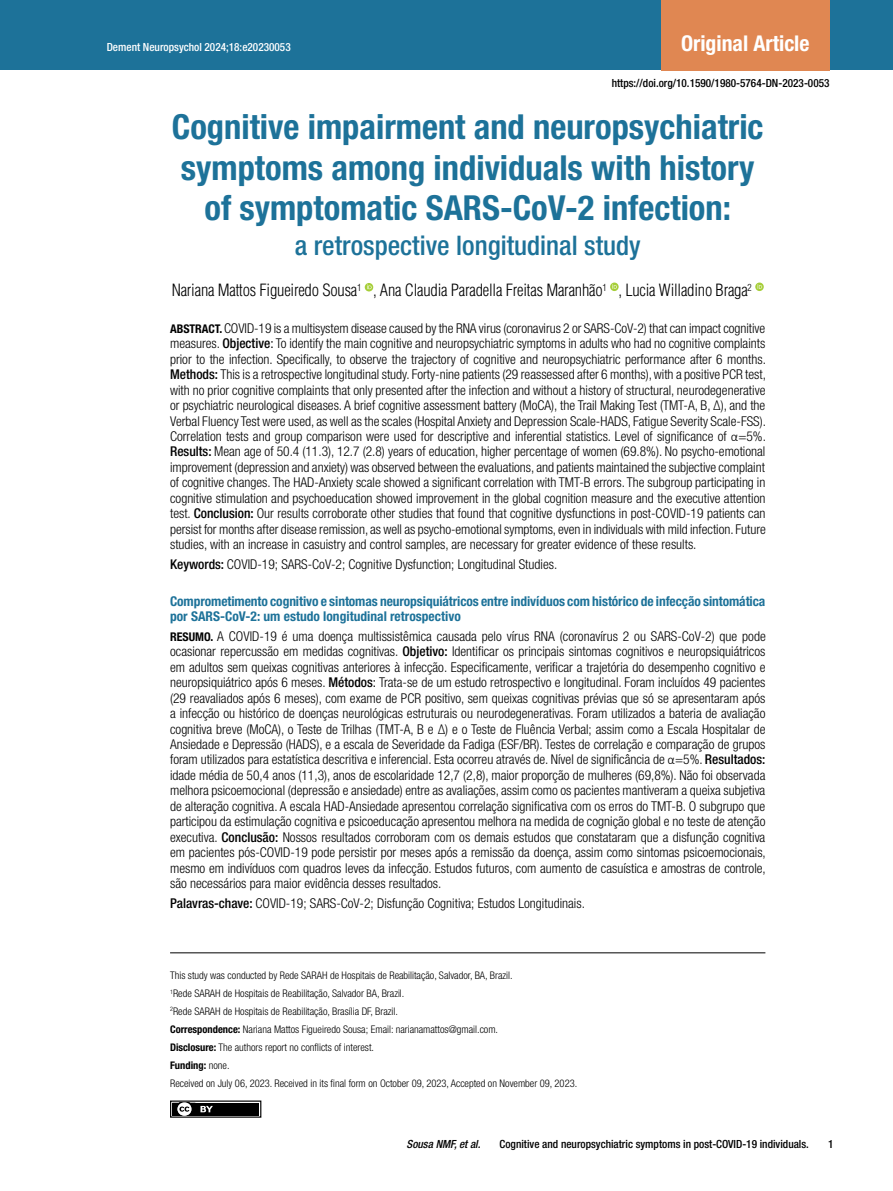
<style>
.page{position:relative;width:893px;height:1191px;background:#fff}
.page>*{position:absolute;margin:0;border:0;box-sizing:border-box;transform-origin:0 0}
.t1{font:700 condensed 34.5px/40.2px "Helvetica Neue LT Std";color:#1d7299;text-align:center}
.t2{font:500 condensed 27px "Helvetica Neue LT Std";color:#1d7299}
.t3{font:700 condensed 21.75px "Helvetica Neue LT Std";color:#fff}
.t4{font:300 condensed 16.5px "Helvetica LT Std";letter-spacing:-.01em;color:#000}
.t5{font:300 condensed 13.5px/15.5px "Helvetica Neue LT Std";color:#000;text-align:justify}
.t6{font:700 condensed 13.5px/15.5px "Helvetica Neue LT Std";letter-spacing:-.005em;color:#1d7299}
.t7{font:500 condensed 11.25px "Helvetica Neue LT Std";color:#000}
.t8{font:500 condensed 11.25px "Helvetica Neue LT Std";color:#fff}
.t9{font:italic 500 condensed 11.25px "Helvetica Neue LT Std";color:#000}
.t10{font:300 condensed 10.5px/17.9px "Helvetica Neue LT Std";color:#000}
.s1{font-weight:700;font-size:12px}
.s2{font-weight:500}
.s3{font-weight:400}
.s4{font-family:"Calibri";font-stretch:normal}
.s5{font-weight:700}
</style>
<div class="page">
<div style="left:0;top:0;width:893px;height:70px;background:#1d7299"></div>
<div style="left:661px;top:0;width:168px;height:70px;background:#e08752"></div>
<div style="left:170px;top:1100px;width:91px;height:17px;border:1px solid #000"></div>
<div style="left:172px;top:1102px;width:87px;height:13px;background:#000"></div>
<svg style="left:172px;top:1102px;width:41px;height:13px"></svg>
<svg style="left:365px;top:283px;width:8px;height:8px"></svg>
<svg style="left:367px;top:284px;width:5px;height:5px"></svg>
<svg style="left:610px;top:282px;width:9px;height:9px"></svg>
<svg style="left:612px;top:284px;width:5px;height:5px"></svg>
<svg style="left:755px;top:282px;width:9px;height:9px"></svg>
<svg style="left:757px;top:284px;width:5px;height:5px"></svg>
<hr style="left:170px;top:952px;width:595px;height:1px;background:#000">
<p class="t8" style="left:107px;top:41px;width:186px">Dement Neuropsychol 2024;18:e20230053</p>
<h3 class="t3" style="left:681px;top:31px;width:130px">Original Article</h3>
<p class="t7" style="left:612px;top:76px;width:219px">https://doi.org/10.1590/1980-5764-DN-2023-0053</p>
<h1 class="t1" style="left:172px;top:107px;width:593px">Cognitive impairment and neuropsychiatric symptoms among individuals with history of symptomatic SARS-CoV-2 infection:</h1>
<h2 class="t2" style="left:295px;top:230px;width:347px">a retrospective longitudinal study</h2>
<p class="t4" style="left:172px;top:280px;width:582px">Nariana Mattos Figueiredo Sousa<sup>1</sup> , Ana Claudia Paradella Freitas Maranhão<sup>1</sup> , Lucia Willadino Braga<sup>2</sup></p>
<p class="t5" style="left:170px;top:320px;width:597px"><span class="s1">ABSTRACT.</span> COVID-19 is a multisystem disease caused by the RNA virus (coronavirus 2 or SARS-CoV-2) that can impact cognitive measures. <span class="s2">Objective</span><span class="s3">:</span> To identify the main cognitive and neuropsychiatric symptoms in adults who had no cognitive complaints prior to the infection. Specifically, to observe the trajectory of cognitive and neuropsychiatric performance after 6 months.<br><span class="s2">Methods:</span> This is a retrospective longitudinal study. Forty-nine patients (29 reassessed after 6 months), with a positive PCR test, with no prior cognitive complaints that only presented after the infection and without a history of structural, neurodegenerative or psychiatric neurological diseases. A brief cognitive assessment battery (MoCA), the Trail Making Test (TMT-A, B, ∆), and the Verbal Fluency Test were used, as well as the scales (Hospital Anxiety and Depression Scale-HADS, Fatigue Severity Scale-FSS).<br>Correlation tests and group comparison were used for descriptive and inferential statistics. Level of significance of <span class="s4">α</span>=5%.<br><span class="s2">Results:</span> Mean age of 50.4 (11.3), 12.7 (2.8) years of education, higher percentage of women (69.8%). No psycho-emotional improvement (depression and anxiety) was observed between the evaluations, and patients maintained the subjective complaint of cognitive changes. The HAD-Anxiety scale showed a significant correlation with TMT-B errors. The subgroup participating in cognitive stimulation and psychoeducation showed improvement in the global cognition measure and the executive attention test. <span class="s2">Conclusion:</span> Our results corroborate other studies that found that cognitive dysfunctions in post-COVID-19 patients can persist for months after disease remission, as well as psycho-emotional symptoms, even in individuals with mild infection. Future studies, with an increase in casuistry and control samples, are necessary for greater evidence of these results.</p>
<p class="t5" style="left:170px;top:556px;width:389px"><span class="s2">Keywords:</span> COVID-19; SARS-CoV-2; Cognitive Dysfunction; Longitudinal Studies.</p>
<p class="t6" style="left:170px;top:593px;width:597px">Comprometimento cognitivo e sintomas neuropsiquiátricos entre indivíduos com histórico de infecção sintomática por SARS-CoV-2: um estudo longitudinal retrospectivo</p>
<p class="t5" style="left:170px;top:628px;width:597px"><span class="s1">RESUMO.</span> A COVID-19 é uma doença multissistêmica causada pelo vírus RNA (coronavírus 2 ou SARS-CoV-2) que pode ocasionar repercussão em medidas cognitivas. <span class="s2">Objetivo:</span> Identificar os principais sintomas cognitivos e neuropsiquiátricos em adultos sem queixas cognitivas anteriores à infecção. Especificamente, verificar a trajetória do desempenho cognitivo e neuropsiquiátrico após 6 meses. <span class="s2">Métodos</span><span class="s3">:</span> Trata-se de um estudo retrospectivo e longitudinal. Foram incluídos 49 pacientes (29 reavaliados após 6 meses), com exame de PCR positivo, sem queixas cognitivas prévias que só se apresentaram após a infecção ou histórico de doenças neurológicas estruturais ou neurodegenerativas. Foram utilizados a bateria de avaliação cognitiva breve (MoCA), o Teste de Trilhas (TMT-A, B e ∆) e o Teste de Fluência Verbal; assim como a Escala Hospitalar de Ansiedade e Depressão (HADS), e a escala de Severidade da Fadiga (ESF/BR). Testes de correlação e comparação de grupos foram utilizados para estatística descritiva e inferencial. Esta ocorreu através de. Nível de significância de <span class="s4">α</span>=5%. <span class="s2">Resultados: </span>idade média de 50,4 anos (11,3), anos de escolaridade 12,7 (2,8), maior proporção de mulheres (69,8%). Não foi observada melhora psicoemocional (depressão e ansiedade) entre as avaliações, assim como os pacientes mantiveram a queixa subjetiva de alteração cognitiva. A escala HAD-Ansiedade apresentou correlação significativa com os erros do TMT-B. O subgrupo que participou da estimulação cognitiva e psicoeducação apresentou melhora na medida de cognição global e no teste de atenção executiva. <span class="s2">Conclusão:</span> Nossos resultados corroboram com os demais estudos que constataram que a disfunção cognitiva em pacientes pós-COVID-19 pode persistir por meses após a remissão da doença, assim como sintomas psicoemocionais, mesmo em indivíduos com quadros leves da infecção. Estudos futuros, com aumento de casuística e amostras de controle, são necessários para maior evidência desses resultados.</p>
<p class="t5" style="left:170px;top:895px;width:416px"><span class="s2">Palavras-chave:</span> COVID-19; SARS-CoV-2; Disfunção Cognitiva; Estudos Longitudinais.</p>
<p class="t10" style="left:170px;top:966px;width:409px">This study was conducted by Rede SARAH de Hospitais de Reabilitação, Salvador, BA, Brazil.<br><sup>1</sup>Rede SARAH de Hospitais de Reabilitação, Salvador BA, Brazil.<br><sup>2</sup>Rede SARAH de Hospitais de Reabilitação, Brasília DF, Brazil.<br><span class="s5">Correspondence:</span> Nariana Mattos Figueiredo Sousa; Email: narianamattos@gmail.com.<br><span class="s5">Disclosure:</span> The authors report no conflicts of interest.<br><span class="s5">Funding:</span> none.<br>Received on July 06, 2023. Received in its final form on October 09, 2023, Accepted on November 09, 2023.</p>
<p class="t9" style="left:406px;top:1137px;width:75px">Sousa NMF, et al.</p>
<p class="t7" style="left:500px;top:1137px;width:311px">Cognitive and neuropsychiatric symptoms in post-COVID-19 individuals.</p>
<p class="t7" style="left:828px;top:1137px;width:7px">1</p>
</div>
